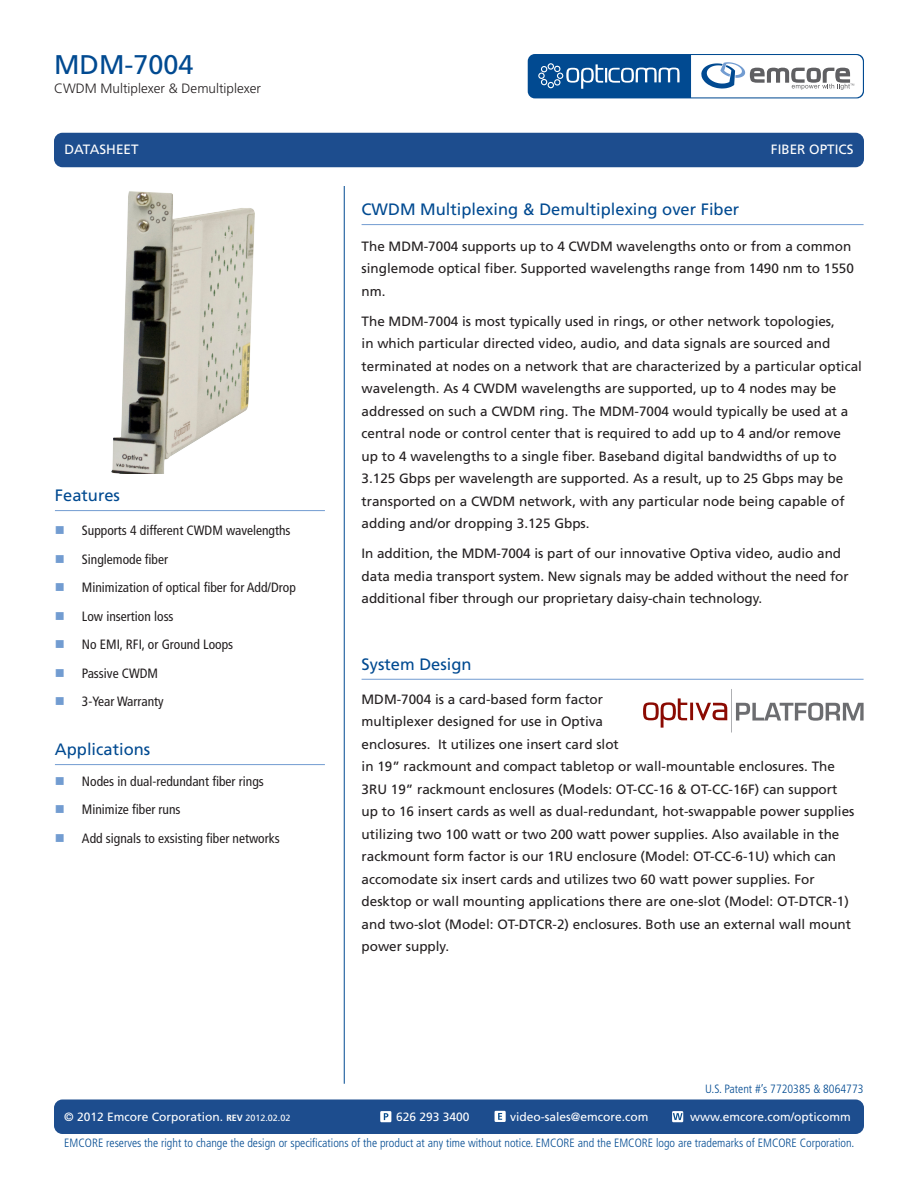
<style>
.page{position:relative;width:918px;height:1188px;background:#fff}
.page>*{position:absolute;margin:0;border:0;box-sizing:border-box;transform-origin:0 0}
.header_-_main_title{font:27px "Frutiger";color:#014a91}
.column_-_header{font:16.5px "Frutiger";color:#014a91}
.content_-_main{font:13.5px/22.5px "Frutiger";color:#231f20}
.t1{font:condensed 13.5px "Frutiger";color:#231f20}
.header_-_sub_title{font:300 13.5px "Frutiger";color:#231f20}
.t2{font:13.5px "Frutiger";color:#fff}
.disclaimer{font:300 condensed 12px "Frutiger";color:#014a91}
.footer_-_copyright{font:12px "Frutiger";color:#fff}
.s1{font-weight:700;font-size:9px}
.s2{font-size:9px}
</style>
<div class="page">
<hr style="left:344px;top:186px;width:1px;height:898px;background:#014a91">
<div style="left:54px;top:133px;width:810px;height:34px;background:#1d4d8e;border-radius:8px"></div>
<div style="left:54px;top:1099px;width:810px;height:35px;background:#1d4d8e;border-radius:8px"></div>
<div style="left:495px;top:1111px;width:11px;height:11px;background:#fff"></div>
<svg style="left:498px;top:1113px;width:4px;height:7px"></svg>
<div style="left:672px;top:1111px;width:11px;height:11px;background:#fff"></div>
<svg style="left:673px;top:1113px;width:10px;height:7px"></svg>
<svg style="left:380px;top:1111px;width:11px;height:11px"></svg>
<svg style="left:384px;top:1113px;width:4px;height:7px"></svg>
<svg style="left:528px;top:54px;width:336px;height:44px"></svg>
<hr style="left:55px;top:510px;width:270px;height:1px;background:#729cd1">
<hr style="left:55px;top:764px;width:270px;height:1px;background:#729cd1">
<hr style="left:362px;top:224px;width:502px;height:1px;background:#729cd1">
<img style="left:112px;top:191px;width:142px;height:282px">
<hr style="left:362px;top:679px;width:502px;height:1px;background:#729cd1">
<svg style="left:643px;top:698px;width:84px;height:30px"></svg>
<svg style="left:736px;top:703px;width:128px;height:18px"></svg>
<hr style="left:731px;top:689px;width:1px;height:44px;background:#a8a9ad">
<p class="header_-_main_title" style="left:54px;top:49px;width:141px">MDM-7004</p>
<p class="header_-_sub_title" style="left:54px;top:81px;width:208px">CWDM Multiplexer &amp; Demultiplexer</p>
<p class="t2" style="left:64px;top:142px;width:76px">DATASHEET</p>
<p class="t2" style="left:771px;top:142px;width:84px">FIBER OPTICS</p>
<p class="column_-_header" style="left:55px;top:486px;width:67px">Features</p>
<p class="t1" style="left:82px;top:522px;width:210px">Supports 4 different CWDM wavelengths</p>
<p class="t1" style="left:82px;top:551px;width:88px">Singlemode fiber</p>
<p class="t1" style="left:82px;top:580px;width:215px">Minimization of optical fiber for Add/Drop</p>
<p class="t1" style="left:82px;top:608px;width:93px">Low insertion loss</p>
<p class="t1" style="left:82px;top:637px;width:153px">No EMI, RFI, or Ground Loops</p>
<p class="t1" style="left:82px;top:665px;width:78px">Passive CWDM</p>
<p class="t1" style="left:82px;top:694px;width:83px">3-Year Warranty</p>
<p class="column_-_header" style="left:55px;top:740px;width:97px">Applications</p>
<p class="t1" style="left:82px;top:773px;width:183px">Nodes in dual-redundant fiber rings</p>
<p class="t1" style="left:82px;top:802px;width:100px">Minimize fiber runs</p>
<p class="t1" style="left:82px;top:830px;width:199px">Add signals to exsisting fiber networks</p>
<p class="column_-_header" style="left:362px;top:200px;width:379px">CWDM Multiplexing &amp; Demultiplexing over Fiber</p>
<p class="content_-_main" style="left:362px;top:235px;width:494px">The MDM-7004 supports up to 4 CWDM wavelengths onto or from a common singlemode optical fiber. Supported wavelengths range from 1490 nm to 1550 nm.</p>
<p class="content_-_main" style="left:362px;top:310px;width:502px">The MDM-7004 is most typically used in rings, or other network topologies,<br>in which particular directed video, audio, and data signals are sourced and terminated at nodes on a network that are characterized by a particular optical wavelength. As 4 CWDM wavelengths are supported, up to 4 nodes may be addressed on such a CWDM ring. The MDM-7004 would typically be used at a central node or control center that is required to add up to 4 and/or remove<br>up to 4 wavelengths to a single fiber. Baseband digital bandwidths of up to 3.125 Gbps per wavelength are supported. As a result, up to 25 Gbps may be transported on a CWDM network, with any particular node being capable of adding and/or dropping 3.125 Gbps.</p>
<p class="content_-_main" style="left:362px;top:543px;width:489px">In addition, the MDM-7004 is part of our innovative Optiva video, audio and data media transport system. New signals may be added without the need for additional fiber through our proprietary daisy-chain technology.</p>
<p class="column_-_header" style="left:362px;top:654px;width:112px">System Design</p>
<p class="content_-_main" style="left:362px;top:688px;width:494px">MDM-7004 is a card-based form factor<br>multiplexer designed for use in Optiva<br>enclosures. It utilizes one insert card slot<br>in 19” rackmount and compact tabletop or wall-mountable enclosures. The 3RU 19” rackmount enclosures (Models: OT-CC-16 &amp; OT-CC-16F) can support up to 16 insert cards as well as dual-redundant, hot-swappable power supplies utilizing two 100 watt or two 200 watt power supplies. Also available in the rackmount form factor is our 1RU enclosure (Model: OT-CC-6-1U) which can accomodate six insert cards and utilizes two 60 watt power supplies. For desktop or wall mounting applications there are one-slot (Model: OT-DTCR-1) and two-slot (Model: OT-DTCR-2) enclosures. Both use an external wall mount power supply.</p>
<p class="disclaimer" style="left:705px;top:1082px;width:160px">U.S. Patent #’s 7720385 &amp; 8064773</p>
<p class="footer_-_copyright" style="left:64px;top:1110px;width:228px">© 2012 Emcore Corporation. <span class="s1">REV</span> <span class="s2">2012.02.02</span></p>
<p class="footer_-_copyright" style="left:396px;top:1110px;width:75px">626 293 3400</p>
<p class="footer_-_copyright" style="left:510px;top:1110px;width:140px">video-sales@emcore.com</p>
<p class="footer_-_copyright" style="left:690px;top:1110px;width:162px">www.emcore.com/opticomm</p>
<p class="disclaimer" style="left:64px;top:1136px;width:792px">EMCORE reserves the right to change the design or specifications of the product at any time without notice. EMCORE and the EMCORE logo are trademarks of EMCORE Corporation.</p>
</div>
